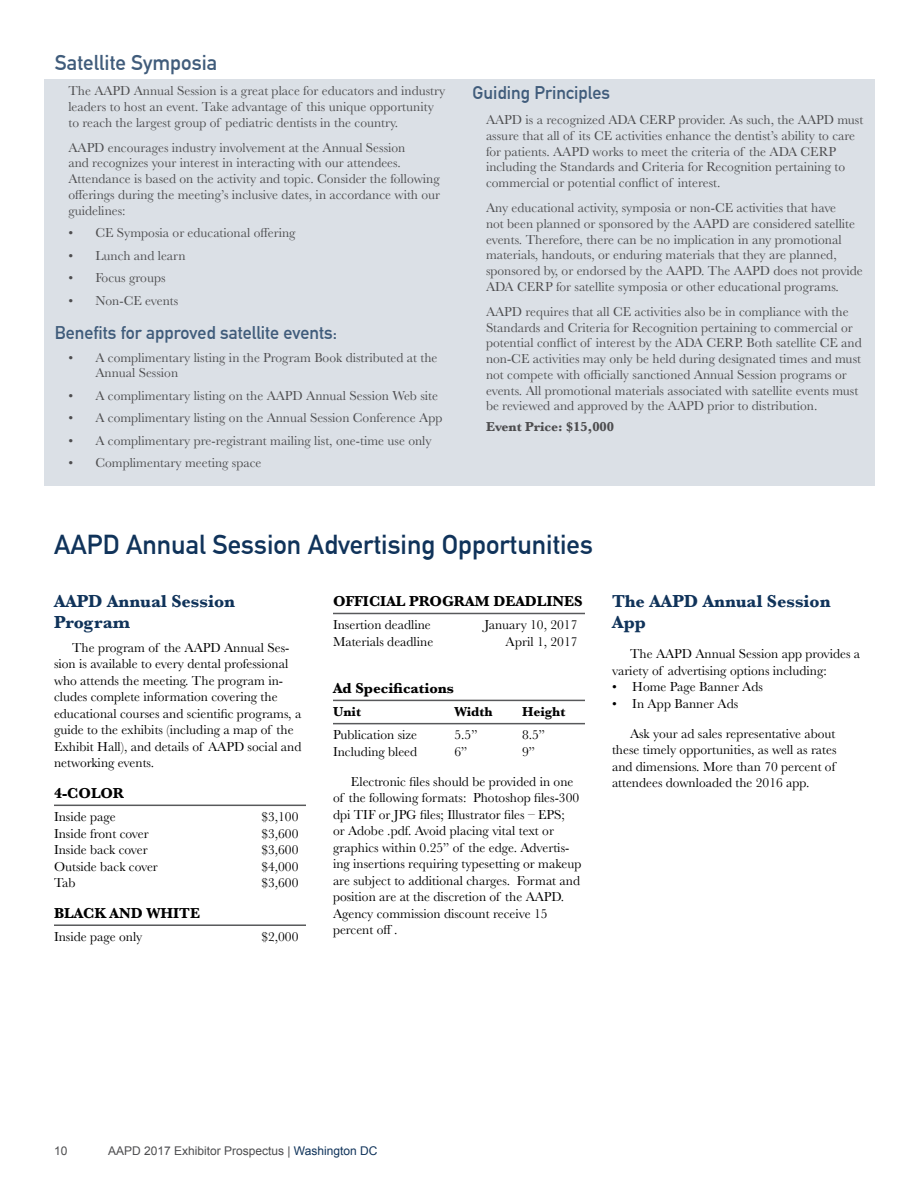
<style>
.page{position:relative;width:918px;height:1188px;background:#fff}
.page>*{position:absolute;margin:0;border:0;box-sizing:border-box;transform-origin:0 0}
.t1{font:700 26.85px "DIN Alternate";color:#10335a}
.t2{font:700 21px "DIN Alternate";color:#405c7b}
.t3{font:700 18px "DIN Alternate";color:#405c7b}
.t4{font:700 18px/21.6px "Baskerville";color:#10335a}
.t5{font:700 15px "Baskerville";color:#000}
.t6{font:13.5px/15.8px "Baskerville";color:#4d4d4f}
.t7{font:13.5px/16.5px "Baskerville";color:#000}
.t8{font:700 13.5px "Baskerville";color:#4d4d4f}
.t9{font:700 13.5px "Baskerville";color:#000}
.t10{font:12px "Arial";color:#4d4d4f}
.s1{color:#10335a}
</style>
<div class="page">
<hr style="left:54px;top:805px;width:252px;height:1px;background:#58595b">
<hr style="left:54px;top:924px;width:252px;height:2px;background:#58595b">
<hr style="left:333px;top:613px;width:252px;height:1px;background:#58595b">
<hr style="left:333px;top:700px;width:252px;height:1px;background:#58595b">
<hr style="left:333px;top:723px;width:252px;height:1px;background:#58595b">
<div style="left:44px;top:80px;width:831px;height:406px;background:#dbe0e6"></div>
<h2 class="t2" style="left:55px;top:47px;width:164px">Satellite Symposia</h2>
<p class="t6" style="left:68px;top:83px;width:379px">The AAPD Annual Session is a great place for educators and industry leaders to host an event. Take advantage of this unique opportunity to reach the largest group of pediatric dentists in the country.</p>
<p class="t6" style="left:68px;top:140px;width:373px">AAPD encourages industry involvement at the Annual Session<br>and recognizes your interest in interacting with our attendees.<br>Attendance is based on the activity and topic. Consider the following offerings during the meeting’s inclusive dates, in accordance with our guidelines:</p>
<p class="t6" style="left:68px;top:225px;width:229px">• CE Symposia or educational offering</p>
<p class="t6" style="left:68px;top:248px;width:119px">• Lunch and learn</p>
<p class="t6" style="left:68px;top:270px;width:99px">• Focus groups</p>
<p class="t6" style="left:68px;top:293px;width:112px">• Non-CE events</p>
<h3 class="t3" style="left:55px;top:319px;width:284px">Benefits for approved satellite events:</h3>
<p class="t6" style="left:95px;top:350px;width:344px;text-indent:-27px">• A complimentary listing in the Program Book distributed at the<br>Annual Session</p>
<p class="t6" style="left:68px;top:388px;width:371px">• A complimentary listing on the AAPD Annual Session Web site</p>
<p class="t6" style="left:68px;top:410px;width:376px">• A complimentary listing on the Annual Session Conference App</p>
<p class="t6" style="left:68px;top:433px;width:365px">• A complimentary pre-registrant mailing list, one-time use only</p>
<p class="t6" style="left:68px;top:455px;width:195px">• Complimentary meeting space</p>
<h3 class="t3" style="left:472px;top:79px;width:139px">Guiding Principles</h3>
<p class="t6" style="left:486px;top:112px;width:379px">AAPD is a recognized ADA CERP provider. As such, the AAPD must assure that all of its CE activities enhance the dentist’s ability to care for patients. AAPD works to meet the criteria of the ADA CERP including the Standards and Criteria for Recognition pertaining to commercial or potential conflict of interest.</p>
<p class="t6" style="left:486px;top:200px;width:378px">Any educational activity, symposia or non-CE activities that have<br>not been planned or sponsored by the AAPD are considered satellite events. Therefore, there can be no implication in any promotional materials, handouts, or enduring materials that they are planned, sponsored by, or endorsed by the AAPD. The AAPD does not provide ADA CERP for satellite symposia or other educational programs.</p>
<p class="t6" style="left:486px;top:304px;width:377px">AAPD requires that all CE activities also be in compliance with the Standards and Criteria for Recognition pertaining to commercial or potential conflict of interest by the ADA CERP. Both satellite CE and non-CE activities may only be held during designated times and must not compete with officially sanctioned Annual Session programs or events. All promotional materials associated with satellite events must be reviewed and approved by the AAPD prior to distribution.</p>
<p class="t8" style="left:486px;top:417px;width:130px">Event Price: $15,000</p>
<h1 class="t1" style="left:54px;top:524px;width:540px">AAPD Annual Session Advertising Opportunities</h1>
<h3 class="t4" style="left:54px;top:590px;width:183px">AAPD Annual Session<br>Program</h3>
<p class="t7" style="left:54px;top:639px;width:249px;text-indent:18px">The program of the AAPD Annual Ses&shy;sion is available to every dental professional who attends the meeting. The program in&shy;cludes complete information covering the educational courses and scientific programs, a guide to the exhibits (including a map of the Exhibit Hall), and details of AAPD social and networking events.</p>
<p class="t5" style="left:54px;top:782px;width:72px">4-COLOR</p>
<p class="t7" style="left:54px;top:809px;width:63px">Inside page</p>
<p class="t7" style="left:262px;top:809px;width:38px">$3,100</p>
<p class="t7" style="left:54px;top:825px;width:96px">Inside front cover</p>
<p class="t7" style="left:262px;top:825px;width:38px">$3,600</p>
<p class="t7" style="left:54px;top:842px;width:95px">Inside back cover</p>
<p class="t7" style="left:262px;top:842px;width:38px">$3,600</p>
<p class="t7" style="left:54px;top:858px;width:105px">Outside back cover</p>
<p class="t7" style="left:262px;top:858px;width:38px">$4,000</p>
<p class="t7" style="left:54px;top:875px;width:23px">Tab</p>
<p class="t7" style="left:262px;top:875px;width:38px">$3,600</p>
<p class="t5" style="left:54px;top:902px;width:148px">BLACK AND WHITE</p>
<p class="t7" style="left:54px;top:929px;width:90px">Inside page only</p>
<p class="t7" style="left:262px;top:929px;width:38px">$2,000</p>
<p class="t5" style="left:333px;top:591px;width:251px">OFFICIAL PROGRAM DEADLINES</p>
<p class="t7" style="left:333px;top:617px;width:99px">Insertion deadline</p>
<p class="t7" style="left:485px;top:617px;width:94px">January 10, 2017</p>
<p class="t7" style="left:333px;top:633px;width:102px">Materials deadline</p>
<p class="t7" style="left:506px;top:633px;width:73px">April 1, 2017</p>
<p class="t5" style="left:333px;top:678px;width:123px">Ad Specifications</p>
<p class="t9" style="left:333px;top:702px;width:29px">Unit</p>
<p class="t9" style="left:454px;top:702px;width:40px">Width</p>
<p class="t9" style="left:522px;top:702px;width:45px">Height</p>
<p class="t7" style="left:333px;top:727px;width:86px">Publication size</p>
<p class="t7" style="left:454px;top:727px;width:25px">5.5”</p>
<p class="t7" style="left:522px;top:727px;width:25px">8.5”</p>
<p class="t7" style="left:333px;top:743px;width:86px">Including bleed</p>
<p class="t7" style="left:454px;top:743px;width:14px">6”</p>
<p class="t7" style="left:522px;top:743px;width:14px">9”</p>
<p class="t7" style="left:333px;top:773px;width:250px;text-indent:18px">Electronic files should be provided in one of the following formats: Photoshop files-300 dpi TIF or JPG files; Illustrator files – EPS;<br>or Adobe .pdf. Avoid placing vital text or graphics within 0.25” of the edge. Advertis&shy;ing insertions requiring typesetting or makeup are subject to additional charges. Format and position are at the discretion of the AAPD.<br>Agency commission discount receive 15 percent off .</p>
<h3 class="t4" style="left:612px;top:590px;width:220px">The AAPD Annual Session<br>App</h3>
<p class="t7" style="left:612px;top:646px;width:250px;text-indent:18px">The AAPD Annual Session app provides a variety of advertising options including:</p>
<p class="t7" style="left:612px;top:679px;width:152px">• Home Page Banner Ads</p>
<p class="t7" style="left:612px;top:695px;width:128px">• In App Banner Ads</p>
<p class="t7" style="left:612px;top:725px;width:226px;text-align:justify;text-indent:18px">Ask your ad sales representative about these timely opportunities, as well as rates and dimensions. More than 70 percent of attendees downloaded the 2016 app.</p>
<p class="t10" style="left:54px;top:1143px;width:15px">10</p>
<p class="t10" style="left:108px;top:1143px;width:271px">AAPD 2017 Exhibitor Prospectus | <span class="s1">Washington DC</span></p>
</div>
